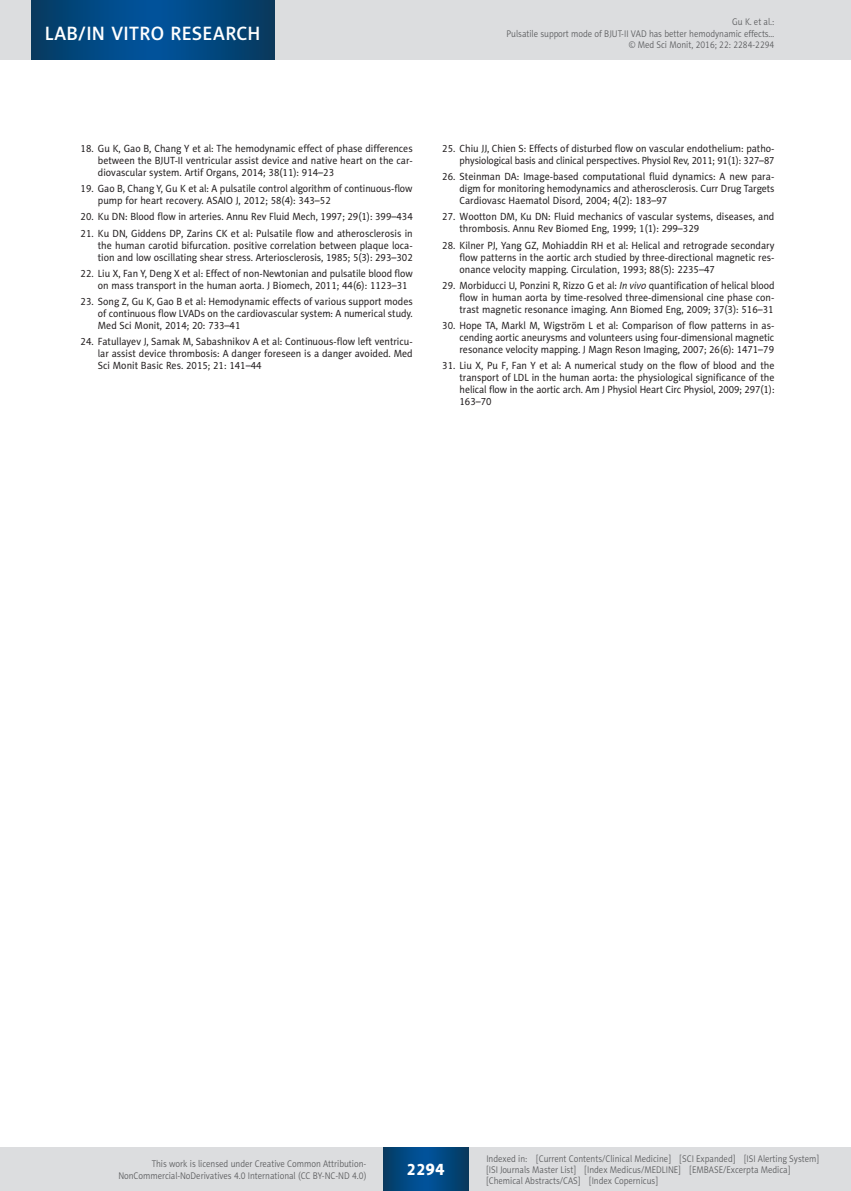
<style>
.page{position:relative;width:851px;height:1191px;background:#fff}
.page>*{position:absolute;margin:0;border:0;box-sizing:border-box;transform-origin:0 0}
.t1{font:19.5px "Naomi Sans EFN Medium";letter-spacing:.015em;color:#fff}
.t2{font:16.5px "Naomi Sans EFN Heavy";color:#fff}
.MSM_Referencje_punkt{font:10.5px/12px "Naomi Sans EFN";color:#231f20;text-align:justify;scale:.95 1}
.MSM_Referencje_punkt-2{font:10.5px/12px "Naomi Sans EFN";color:#231f20;scale:.94 1}
.t3{font:9.75px/11.2px "Naomi Sans EFN Light";color:#57585a;text-align:right;scale:.9 1}
.s1{font-style:italic}
</style>
<div class="page">
<div style="left:0;top:1148px;width:850px;height:43px;background:#dcdddf"></div>
<svg style="left:383px;top:1147px;width:85px;height:43px;background:#02477e"></svg>
<div style="left:0;top:0;width:850px;height:60px;background:#dcdddf"></div>
<svg style="left:32px;top:0;width:242px;height:60px;background:#02477f"></svg>
<h1 class="t1" style="left:45px;top:22px;width:217px">LAB/IN VITRO RESEARCH</h1>
<p class="t3" style="left:506px;top:16px;width:299px">Gu K. et al.:<br>Pulsatile support mode of BJUT-II VAD has better hemodynamic effects… © Med Sci Monit, 2016; 22: 2284-2294</p>
<p class="MSM_Referencje_punkt" style="left:98px;top:142px;width:333px;text-indent:-17px">18. Gu K, Gao B, Chang Y et al: The hemodynamic effect of phase differences between the BJUT-II ventricular assist device and native heart on the car&shy;diovascular system. Artif Organs, 2014; 38(11): 914–23</p>
<p class="MSM_Referencje_punkt-2" style="left:98px;top:183px;width:336px;text-indent:-17px">19. Gao B, Chang Y, Gu K et al: A pulsatile control algorithm of continuous-flow pump for heart recovery. ASAIO J, 2012; 58(4): 343–52</p>
<p class="MSM_Referencje_punkt" style="left:81px;top:211px;width:351px">20. Ku DN: Blood flow in arteries. Annu Rev Fluid Mech, 1997; 29(1): 399–434</p>
<p class="MSM_Referencje_punkt" style="left:98px;top:227px;width:333px;text-indent:-17px">21. Ku DN, Giddens DP, Zarins CK et al: Pulsatile flow and atherosclerosis in the human carotid bifurcation. positive correlation between plaque loca&shy;tion and low oscillating shear stress. Arteriosclerosis, 1985; 5(3): 293–302</p>
<p class="MSM_Referencje_punkt-2" style="left:98px;top:267px;width:336px;text-indent:-17px">22. Liu X, Fan Y, Deng X et al: Effect of non-Newtonian and pulsatile blood flow on mass transport in the human aorta. J Biomech, 2011; 44(6): 1123–31</p>
<p class="MSM_Referencje_punkt" style="left:98px;top:296px;width:333px;text-indent:-17px">23. Song Z, Gu K, Gao B et al: Hemodynamic effects of various support modes of continuous flow LVADs on the cardiovascular system: A numerical study.<br>Med Sci Monit, 2014; 20: 733–41</p>
<p class="MSM_Referencje_punkt" style="left:98px;top:336px;width:333px;text-indent:-17px">24. Fatullayev J, Samak M, Sabashnikov A et al: Continuous-flow left ventricu&shy;lar assist device thrombosis: A danger foreseen is a danger avoided. Med Sci Monit Basic Res. 2015; 21: 141–44</p>
<p class="MSM_Referencje_punkt" style="left:442px;top:142px;width:351px;text-align:right">25. Chiu JJ, Chien S: Effects of disturbed flow on vascular endothelium: patho&shy;physiological basis and clinical perspectives. Physiol Rev, 2011; 91(1): 327–87</p>
<p class="MSM_Referencje_punkt" style="left:459px;top:171px;width:333px;text-indent:-17px">26. Steinman DA: Image-based computational fluid dynamics: A new para&shy;digm for monitoring hemodynamics and atherosclerosis. Curr Drug Targets Cardiovasc Haematol Disord, 2004; 4(2): 183–97</p>
<p class="MSM_Referencje_punkt" style="left:459px;top:211px;width:333px;text-indent:-17px">27. Wootton DM, Ku DN: Fluid mechanics of vascular systems, diseases, and thrombosis. Annu Rev Biomed Eng, 1999; 1(1): 299–329</p>
<p class="MSM_Referencje_punkt" style="left:459px;top:239px;width:333px;text-indent:-17px">28. Kilner PJ, Yang GZ, Mohiaddin RH et al: Helical and retrograde secondary flow patterns in the aortic arch studied by three-directional magnetic res&shy;onance velocity mapping. Circulation, 1993; 88(5): 2235–47</p>
<p class="MSM_Referencje_punkt-2" style="left:459px;top:279px;width:336px;text-align:justify;text-indent:-17px">29. Morbiducci U, Ponzini R, Rizzo G et al: <span class="s1">In vivo</span> quantification of helical blood flow in human aorta by time-resolved three-dimensional cine phase con&shy;trast magnetic resonance imaging. Ann Biomed Eng, 2009; 37(3): 516–31</p>
<p class="MSM_Referencje_punkt" style="left:459px;top:320px;width:333px;text-indent:-17px">30. Hope TA, Markl M, Wigström L et al: Comparison of flow patterns in as&shy;cending aortic aneurysms and volunteers using four-dimensional magnetic resonance velocity mapping. J Magn Reson Imaging, 2007; 26(6): 1471–79</p>
<p class="MSM_Referencje_punkt" style="left:459px;top:360px;width:333px;text-indent:-17px">31. Liu X, Pu F, Fan Y et al: A numerical study on the flow of blood and the transport of LDL in the human aorta: the physiological significance of the helical flow in the aortic arch. Am J Physiol Heart Circ Physiol, 2009; 297(1):<br>163–70</p>
<p class="t3" style="left:118px;top:1158px;width:277px">This work is licensed under Creative Common Attribution-<br>NonCommercial-NoDerivatives 4.0 International (CC BY-NC-ND 4.0)</p>
<h2 class="t2" style="left:406px;top:1159px;width:40px">2294</h2>
<p class="t3" style="left:486px;top:1152px;width:371px;text-align:left">Indexed in: [Current Contents/Clinical Medicine] [SCI Expanded] [ISI Alerting System] [ISI Journals Master List] [Index Medicus/MEDLINE] [EMBASE/Excerpta Medica] [Chemical Abstracts/CAS] [Index Copernicus]</p>
</div>
